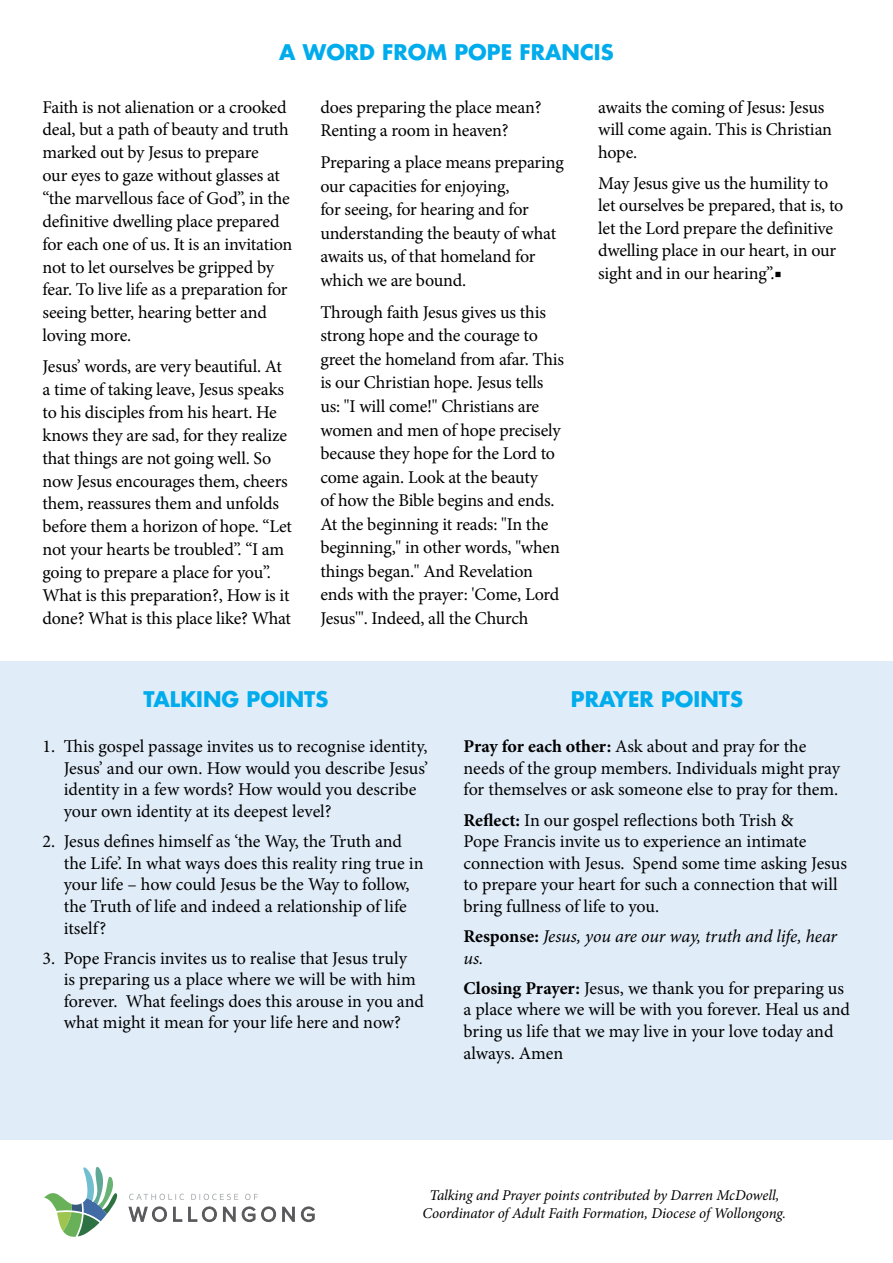
<style>
.page{position:relative;width:893px;height:1263px;background:#fff}
.page>*{position:absolute;margin:0;border:0;box-sizing:border-box;transform-origin:0 0}
.t1{font:700 21px "Futura Std";color:#00acec}
.t2{font:18px/22.8px "Minion Pro";letter-spacing:-.01em;color:#000}
.t3{font:italic 18px/21.6px "Minion Pro";letter-spacing:-.01em;color:#000}
.t4{font:italic 15px/18px "Minion Pro";letter-spacing:-.01em;color:#000;text-align:center}
.s1{font-weight:700}
.s2{font-weight:700;font-style:normal}
</style>
<div class="page">
<svg style="left:128px;top:1206px;width:39px;height:16px"></svg>
<svg style="left:173px;top:1206px;width:9px;height:16px"></svg>
<svg style="left:188px;top:1206px;width:29px;height:16px"></svg>
<svg style="left:223px;top:1206px;width:13px;height:16px"></svg>
<svg style="left:242px;top:1206px;width:34px;height:16px"></svg>
<svg style="left:282px;top:1206px;width:13px;height:16px"></svg>
<svg style="left:301px;top:1206px;width:14px;height:16px"></svg>
<svg style="left:44px;top:1167px;width:73px;height:70px"></svg>
<svg style="left:129px;top:1194px;width:55px;height:6px"></svg>
<svg style="left:191px;top:1194px;width:47px;height:6px"></svg>
<svg style="left:245px;top:1194px;width:13px;height:6px"></svg>
<div style="left:0;top:661px;width:893px;height:478px;background:#e0ecf8"></div>
<p class="t1" style="left:279px;top:38px;width:336px">A WORD FROM POPE FRANCIS</p>
<p class="t2" style="left:43px;top:96px;width:251px">Faith is not alienation or a crooked deal, but a path of beauty and truth marked out by Jesus to prepare<br>our eyes to gaze without glasses at “the marvellous face of God”, in the definitive dwelling place prepared for each one of us. It is an invitation not to let ourselves be gripped by fear. To live life as a preparation for seeing better, hearing better and loving more.</p>
<p class="t2" style="left:43px;top:355px;width:251px">Jesus’ words, are very beautiful. At a time of taking leave, Jesus speaks to his disciples from his heart. He knows they are sad, for they realize that things are not going well. So now Jesus encourages them, cheers them, reassures them and unfolds before them a horizon of hope. “Let not your hearts be troubled”. “I am going to prepare a place for you”.<br>What is this preparation?, How is it done? What is this place like? What</p>
<p class="t2" style="left:320px;top:95px;width:223px;line-height:23.5px">does preparing the place mean?<br>Renting a room in heaven?</p>
<p class="t2" style="left:320px;top:151px;width:245px;line-height:23.5px">Preparing a place means preparing our capacities for enjoying,<br>for seeing, for hearing and for understanding the beauty of what awaits us, of that homeland for which we are bound.</p>
<p class="t2" style="left:320px;top:300px;width:245px;line-height:23.5px">Through faith Jesus gives us this strong hope and the courage to greet the homeland from afar. This is our Christian hope. Jesus tells us: "I will come!" Christians are women and men of hope precisely because they hope for the Lord to come again. Look at the beauty<br>of how the Bible begins and ends.<br>At the beginning it reads: "In the beginning," in other words, "when things began." And Revelation ends with the prayer: 'Come, Lord<br>Jesus'". Indeed, all the Church</p>
<p class="t2" style="left:598px;top:96px;width:235px">awaits the coming of Jesus: Jesus will come again. This is Christian hope.</p>
<p class="t2" style="left:598px;top:172px;width:247px">May Jesus give us the humility to let ourselves be prepared, that is, to let the Lord prepare the definitive dwelling place in our heart, in our sight and in our hearing”.■</p>
<p class="t1" style="left:144px;top:685px;width:186px">TALKING POINTS</p>
<p class="t2" style="left:64px;top:736px;width:366px;line-height:21.6px;text-indent:-21px">1. This gospel passage invites us to recognise identity, Jesus’ and our own. How would you describe Jesus’ identity in a few words? How would you describe your own identity at its deepest level?</p>
<p class="t2" style="left:64px;top:831px;width:361px;line-height:21.6px;text-indent:-21px">2. Jesus defines himself as ‘the Way, the Truth and the Life’. In what ways does this reality ring true in your life – how could Jesus be the Way to follow, the Truth of life and indeed a relationship of life itself?</p>
<p class="t2" style="left:64px;top:947px;width:362px;line-height:21.6px;text-indent:-21px">3. Pope Francis invites us to realise that Jesus truly<br>is preparing us a place where we will be with him forever. What feelings does this arouse in you and what might it mean for your life here and now?</p>
<p class="t1" style="left:571px;top:685px;width:174px">PRAYER POINTS</p>
<p class="t2" style="left:463px;top:736px;width:378px;line-height:21.6px"><span class="s1">Pray for each other:</span> Ask about and pray for the needs of the group members. Individuals might pray for themselves or ask someone else to pray for them.</p>
<p class="t2" style="left:463px;top:809px;width:385px;line-height:21.6px"><span class="s1">Reflect:</span> In our gospel reflections both Trish &amp;<br>Pope Francis invite us to experience an intimate connection with Jesus. Spend some time asking Jesus to prepare your heart for such a connection that will bring fullness of life to you.</p>
<p class="t3" style="left:463px;top:925px;width:375px"><span class="s2">Response:</span> Jesus, you are our way, truth and life, hear us.</p>
<p class="t2" style="left:463px;top:977px;width:388px;line-height:21.6px"><span class="s1">Closing Prayer:</span> Jesus, we thank you for preparing us a place where we will be with you forever. Heal us and bring us life that we may live in your love today and always. Amen</p>
<p class="t4" style="left:423px;top:1187px;width:365px">Talking and Prayer points contributed by Darren McDowell,<br>Coordinator of Adult Faith Formation, Diocese of Wollongong.</p>
</div>
